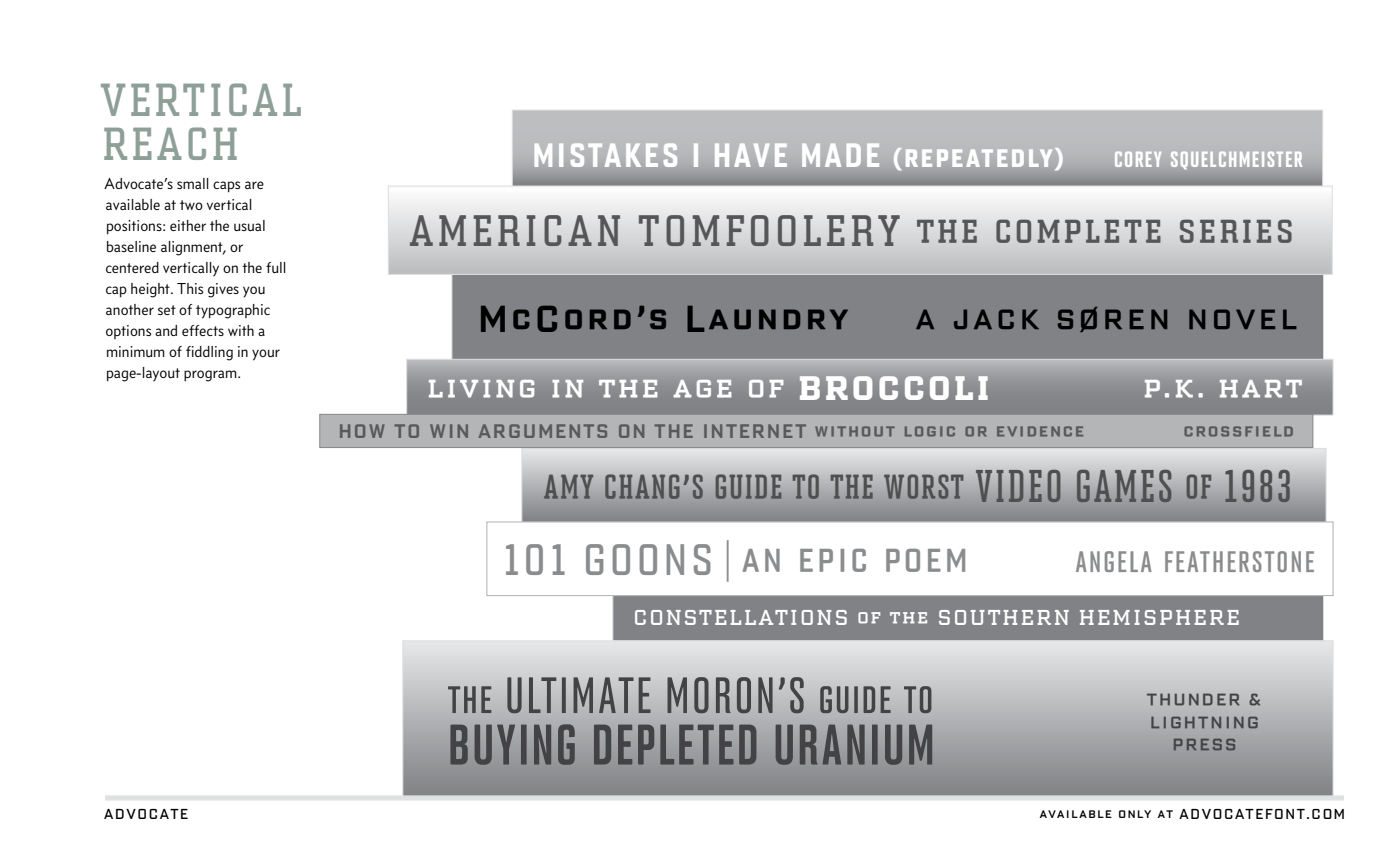
<style>
.page{position:relative;width:1386px;height:861px;background:#fff}
.page>*{position:absolute;margin:0;border:0;box-sizing:border-box;transform-origin:0 0}
.t1{font:700 58.8px "Advocate C41";color:#434345}
.t2{font:52.5px "Advocate C41";color:#434345}
.t3{font:47.6px "Advocate Slab C43";color:#8e9f98}
.t4{font:47.25px "Advocate Slab C41";color:#4f4f51}
.t5{font:45.32px "Advocate Slab C43";letter-spacing:.02em;color:#565659}
.t6{font:45.32px "Advocate C43";letter-spacing:.02em;color:#8a8c8e}
.t7{font:40.95px "Advocate C41";letter-spacing:.02em;color:#8a8c8e}
.t8{font:38.68px "Advocate C55";letter-spacing:.02em;color:#000}
.t9{font:38.68px "Advocate C45";letter-spacing:.02em;color:#000}
.t10{font:35px "Advocate Slab C45";color:#fff}
.t11{font:700 35px "Advocate Slab C45";color:#fff}
.t12{font:700 34.82px "Advocate C43";letter-spacing:.02em;color:#fff}
.t13{font:700 30.45px "Advocate C41";letter-spacing:.02em;color:#fff}
.t14{font:23.1px/22.9px "Advocate C45";color:#434345}
.t15{font:22.22px "Advocate Slab C45";color:#fff}
.t16{font:20.12px "Advocate C55";letter-spacing:.01em;color:#58595b}
.t17{font:16.1px/21px "Concourse T3";color:#000}
.t18{font:14.88px "Advocate C45";letter-spacing:.02em;color:#000}
.s1{font-weight:700}
</style>
<div class="page">
<div style="left:105px;top:795px;width:1239px;height:6px;background:#dee3e1"></div>
<div style="left:451px;top:275px;width:873px;height:83px;background:#808285"></div>
<svg style="left:406px;top:358px;width:928px;height:58px;background:#949698"></svg>
<svg style="left:521px;top:448px;width:806px;height:73px;background:#b3b4b7"></svg>
<div style="left:612px;top:596px;width:712px;height:44px;background:#808285"></div>
<svg style="left:486px;top:521px;width:848px;height:75px"></svg>
<svg style="left:402px;top:640px;width:932px;height:156px;background:#b2b4b6"></svg>
<svg style="left:319px;top:413px;width:995px;height:35px;background:#afb1b3"></svg>
<svg style="left:512px;top:109px;width:811px;height:76px;background:#b0b2b4"></svg>
<svg style="left:388px;top:185px;width:945px;height:90px"></svg>
<h3 class="t3" style="left:99px;top:72px;width:27px">Vertica</h3>
<h3 class="t3" style="left:280px;top:72px;width:25px">l</h3>
<h3 class="t3" style="left:101px;top:116px;width:56px">Reach</h3>
<p class="t17" style="left:104px;top:173px;width:184px">Advocate’s small caps are available at two vertical positions: either the usual baseline alignment, or centered vertically on the full cap height. This gives you another set of typographic options and effects with a minimum of fiddling in your page-layout program.</p>
<h3 class="t12" style="left:532px;top:135px;width:535px">MISTAKES I HAVE MADE (repeatedly)</h3>
<h3 class="t13" style="left:1114px;top:139px;width:191px">corey squelchmeister</h3>
<h3 class="t5" style="left:408px;top:204px;width:888px">AMERICAN TOMFOOLERY the complete series</h3>
<h3 class="t8" style="left:477px;top:296px;width:374px">McCord’s Laundry</h3>
<h3 class="t9" style="left:914px;top:296px;width:386px">a jack søren novel</h3>
<h3 class="t10" style="left:426px;top:368px;width:396px">living in the age of <span class="s1">BRO</span></h3>
<h3 class="t11" style="left:876px;top:367px;width:117px">CCOLI</h3>
<h3 class="t10" style="left:1142px;top:368px;width:163px">p.k. hart</h3>
<p class="t16" style="left:338px;top:419px;width:200px">how to win arguments</p>
<p class="t16" style="left:617px;top:419px;width:51px">on the</p>
<p class="t16" style="left:702px;top:419px;width:14px">internet</p>
<p class="t16" style="left:814px;top:419px;width:272px">without logic or evidence</p>
<p class="t16" style="left:1183px;top:419px;width:114px">crossfield</p>
<h3 class="t4" style="left:543px;top:459px;width:752px">amy chang’s guide to the worst VIDEO GAMES of 1983</h3>
<h3 class="t6" style="left:502px;top:533px;width:469px">101 GOONS | an epic poem</h3>
<h3 class="t7" style="left:1075px;top:537px;width:242px">angela featherstone</h3>
<h3 class="t15" style="left:632px;top:605px;width:610px">CONSTELLATIONS of the S OUTHERN HEMISPHERE</h3>
<h2 class="t2" style="left:447px;top:665px;width:488px">the ULTI MATE MORON’S guide to</h2>
<h1 class="t1" style="left:447px;top:710px;width:490px">BUYING DEPLETED URANIUM</h1>
<h3 class="t14" style="left:1146px;top:687px;width:118px">THUNDER &amp;<br>LIGHTNIN</h3>
<h3 class="t14" style="left:1246px;top:710px;width:15px">G</h3>
<h3 class="t14" style="left:1172px;top:733px;width:27px">PRESS</h3>
<p class="t18" style="left:104px;top:805px;width:66px">Advo cate</p>
<p class="t18" style="left:1039px;top:805px;width:206px">available only at advo cate</p>
<p class="t18" style="left:1264px;top:805px;width:21px">font</p>
<p class="t18" style="left:1305px;top:805px;width:28px">.com</p>
</div>
